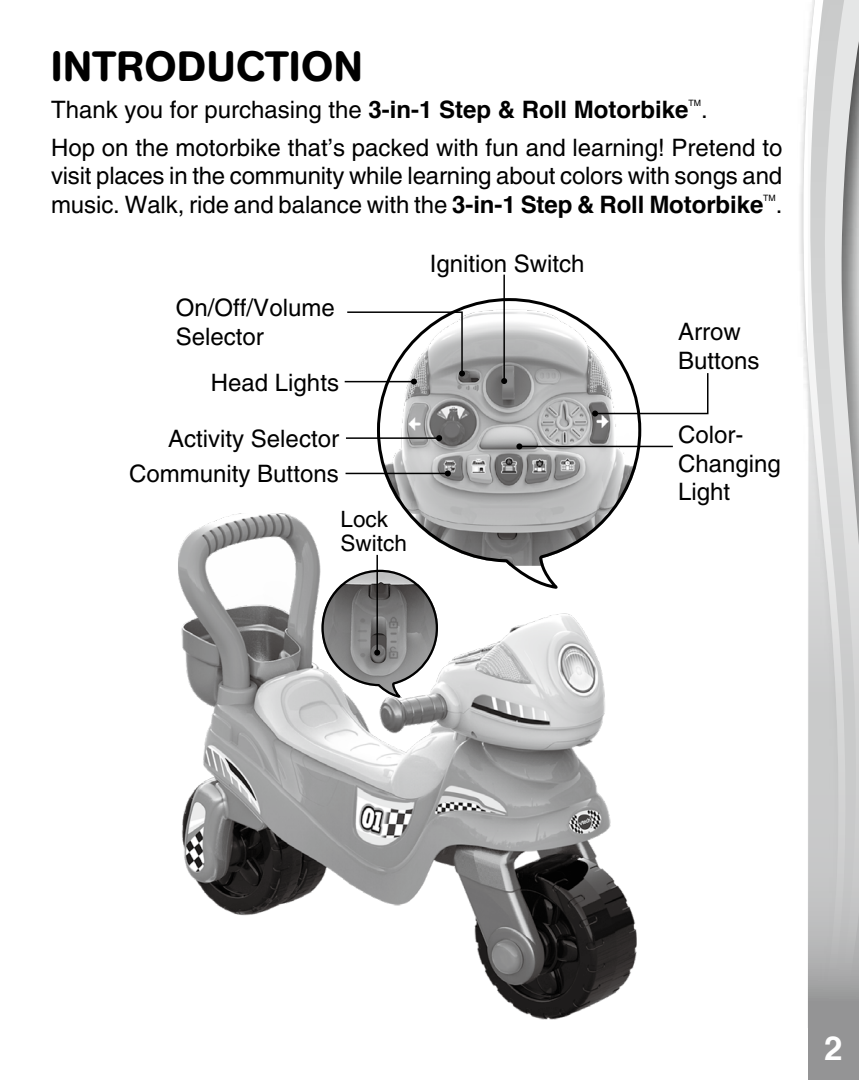
<style>
.page{position:relative;width:859px;height:1080px;background:#fff}
.page>*{position:absolute;margin:0;border:0;box-sizing:border-box;transform-origin:0 0}
.t1{font:500 42px "AG Book Rounded";letter-spacing:.02em;color:#000}
.t2{font:700 33px "Helvetica";color:#fff}
.t3{font:24px/28.8px "Helvetica";color:#000}
.t4{font:22.5px/24px "Helvetica";color:#000}
.t5{font:8.7px "Helvetica";color:#000}
.s1{font-weight:700}
.s2{font-style:inherit}
</style>
<div class="page">
<svg style="left:802px;top:47px;width:6px;height:362px"></svg>
<svg style="left:808px;top:0;width:51px;height:1080px;background:#c8c8c9"></svg>
<svg style="left:375px;top:298px;width:268px;height:215px"></svg>
<img style="left:178px;top:513px;width:459px;height:507px">
<hr style="left:346px;top:473px;width:102px;height:1px;background:#000">
<svg style="left:445px;top:470px;width:6px;height:6px"></svg>
<hr style="left:346px;top:437px;width:93px;height:2px;background:#000">
<svg style="left:436px;top:435px;width:6px;height:6px"></svg>
<hr style="left:503px;top:275px;width:2px;height:106px;background:#000">
<svg style="left:501px;top:378px;width:6px;height:6px"></svg>
<hr style="left:345px;top:381px;width:69px;height:1px;background:#000">
<svg style="left:346px;top:311px;width:119px;height:74px"></svg>
<hr style="left:519px;top:446px;width:154px;height:1px;background:#000">
<svg style="left:516px;top:443px;width:6px;height:6px"></svg>
<svg style="left:592px;top:372px;width:117px;height:45px"></svg>
<hr style="left:376px;top:555px;width:2px;height:98px;background:#000">
<svg style="left:320px;top:569px;width:119px;height:131px"></svg>
<h1 class="t1" style="left:51px;top:42px;width:313px">INTRODUCTION</h1>
<p class="t3" style="left:51px;top:95px;width:639px">Thank you for purchasing the <span class="s1">3-in-1 Step &amp; Roll Motorbike</span></p>
<p class="t5" style="left:689px;top:98px;width:14px">TM</p>
<p class="t3" style="left:51px;top:91px;width:733px;line-height:37.2px;text-indent:650px">.<br>Hop on the motorbike that’s packed with fun and learning! Pretend to</p>
<p class="t3" style="left:51px;top:162px;width:733px">visit places in the community while learning about colors with songs and music. Walk, ride and balance with the <span class="s1">3-in-1 Step &amp; Roll Motorbike</span></p>
<p class="t5" style="left:763px;top:193px;width:14px">TM</p>
<p class="t3" style="left:776px;top:190px;width:8px">.</p>
<p class="t3" style="left:176px;top:294px;width:160px">On/Off/Volume<br>Selector</p>
<p class="t3" style="left:211px;top:368px;width:130px">Head Lights</p>
<p class="t3" style="left:168px;top:424px;width:172px">Activity Selector</p>
<p class="t3" style="left:129px;top:459px;width:211px">Community Buttons</p>
<p class="t4" style="left:341px;top:507px;width:68px">Lock<br>Switch</p>
<p class="t3" style="left:430px;top:249px;width:156px">Ignition Switch</p>
<p class="t3" style="left:678px;top:317px;width:83px">Arrow<br>Buttons</p>
<p class="t3" style="left:678px;top:420px;width:104px">Color-<br>Changing<br>Light</p>
<h2 class="t2" style="left:824px;top:1020px;width:30px">2 <sup>2</sup><span class="s2">2</span></h2>
</div>
